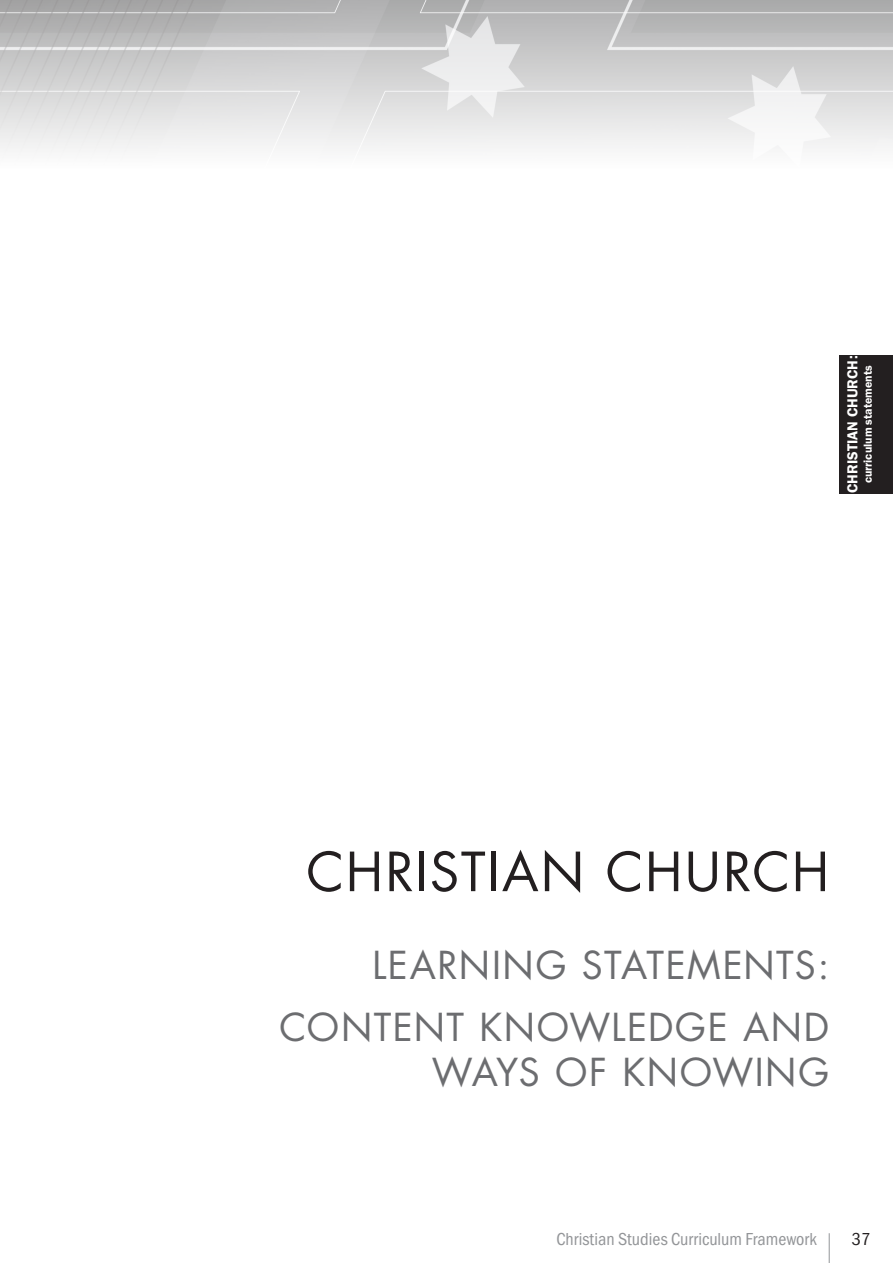
<style>
.page{position:relative;width:893px;height:1263px;background:#fff}
.page>*{position:absolute;margin:0;border:0;box-sizing:border-box;transform-origin:0 0}
.t1{font:52.5px "Futura";letter-spacing:.035em;color:#231f20}
.t2{font:37.5px/45px "Futura";letter-spacing:.04em;color:#6c6d70;text-align:right}
.t3{font:18px "Franklin Gothic URW Con Boo";color:#939598}
.t4{font:18px "Franklin Gothic URW Con Boo";color:#231f20}
.t5{font:15px "Franklin Gothic URW Dem";color:#fff}
.t6{font:12px "Franklin Gothic URW Dem";color:#fff}
</style>
<div class="page">
<hr style="left:829px;top:1233px;width:1px;height:30px;background:#939598">
<img style="left:0;top:0;width:893px;height:152px">
<div style="left:839px;top:355px;width:54px;height:138px;background:#231f20"></div>
<p class="t5" style="left:843px;top:493px;width:139px;rotate:-90deg">CHRISTIAN CHURCH:</p>
<p class="t6" style="left:860px;top:483px;width:120px;rotate:-90deg">curriculum statements</p>
<p class="t1" style="left:306px;top:838px;width:524px">CHRISTIAN CHURCH</p>
<p class="t2" style="left:372px;top:943px;width:458px">LEARNING STATEMENTS:</p>
<p class="t2" style="left:280px;top:1005px;width:551px">CONTENT KNOWLEDGE AND<br>WAYS OF KNOWING</p>
<p class="t3" style="left:556px;top:1228px;width:262px">Christian Studies Curriculum Framework</p>
<p class="t4" style="left:852px;top:1228px;width:20px">37</p>
</div>
